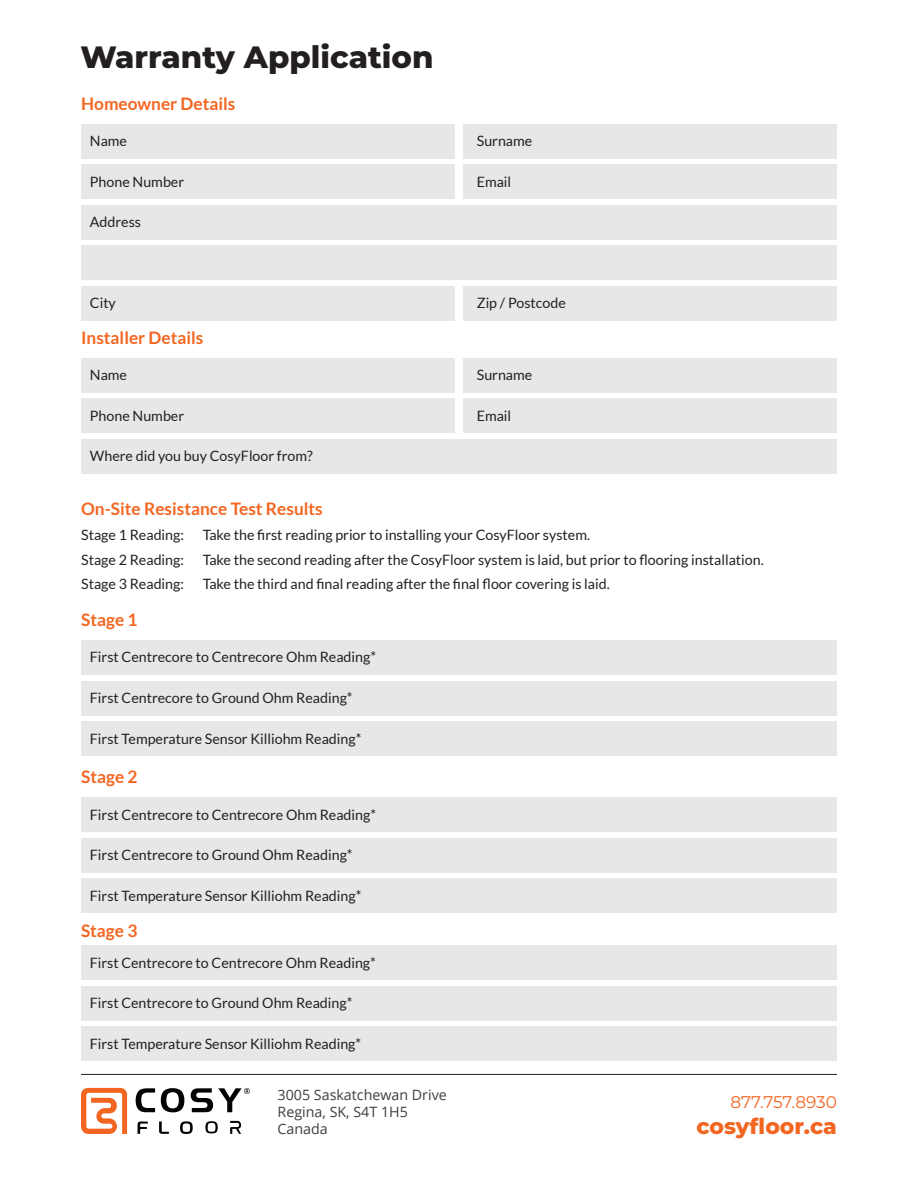
<style>
.page{position:relative;width:918px;height:1188px;background:#fff}
.page>*{position:absolute;margin:0;border:0;box-sizing:border-box;transform-origin:0 0}
.t1{font:800 30.75px "Montserrat";color:#231f20}
.t2{font:800 21.9px "Montserrat";color:#f36621}
.t3{font:700 17.25px "Lato";color:#f36621}
.t4{font:16.95px "Montserrat";color:#f36621}
.t5{font:14.25px "Lato";color:#231f20}
.t6{font:14.25px/17.1px "Open Sans";color:#3e3e3f}
</style>
<div class="page">
<hr style="left:81px;top:1074px;width:756px;height:1px;background:#231f20">
<svg style="left:81px;top:1088px;width:46px;height:46px"></svg>
<svg style="left:138px;top:1121px;width:10px;height:13px"></svg>
<svg style="left:159px;top:1121px;width:10px;height:13px"></svg>
<svg style="left:180px;top:1121px;width:13px;height:13px"></svg>
<svg style="left:205px;top:1121px;width:13px;height:12px"></svg>
<svg style="left:230px;top:1121px;width:12px;height:13px"></svg>
<svg style="left:136px;top:1088px;width:19px;height:24px"></svg>
<svg style="left:161px;top:1088px;width:23px;height:24px"></svg>
<svg style="left:191px;top:1088px;width:59px;height:24px"></svg>
<div style="left:81px;top:124px;width:374px;height:34px;background:#e6e7e9"></div>
<div style="left:81px;top:358px;width:374px;height:34px;background:#e6e7e9"></div>
<div style="left:81px;top:165px;width:374px;height:34px;background:#e6e7e9"></div>
<div style="left:81px;top:399px;width:374px;height:34px;background:#e6e7e9"></div>
<div style="left:81px;top:439px;width:756px;height:34px;background:#e6e7e9"></div>
<div style="left:81px;top:205px;width:756px;height:34px;background:#e6e7e9"></div>
<div style="left:81px;top:246px;width:756px;height:34px;background:#e6e7e9"></div>
<div style="left:81px;top:286px;width:374px;height:34px;background:#e6e7e9"></div>
<div style="left:463px;top:124px;width:374px;height:34px;background:#e6e7e9"></div>
<div style="left:463px;top:358px;width:374px;height:34px;background:#e6e7e9"></div>
<div style="left:463px;top:165px;width:374px;height:34px;background:#e6e7e9"></div>
<div style="left:463px;top:399px;width:374px;height:34px;background:#e6e7e9"></div>
<div style="left:463px;top:286px;width:374px;height:34px;background:#e6e7e9"></div>
<div style="left:81px;top:640px;width:756px;height:34px;background:#e6e7e9"></div>
<div style="left:81px;top:681px;width:756px;height:34px;background:#e6e7e9"></div>
<div style="left:81px;top:722px;width:756px;height:34px;background:#e6e7e9"></div>
<div style="left:81px;top:798px;width:756px;height:34px;background:#e6e7e9"></div>
<div style="left:81px;top:838px;width:756px;height:34px;background:#e6e7e9"></div>
<div style="left:81px;top:879px;width:756px;height:34px;background:#e6e7e9"></div>
<div style="left:81px;top:946px;width:756px;height:34px;background:#e6e7e9"></div>
<div style="left:81px;top:986px;width:756px;height:34px;background:#e6e7e9"></div>
<div style="left:81px;top:1027px;width:756px;height:34px;background:#e6e7e9"></div>
<h1 class="t1" style="left:80px;top:35px;width:355px">Warranty Application</h1>
<p class="t3" style="left:81px;top:94px;width:156px">Homeowner Details</p>
<p class="t5" style="left:90px;top:133px;width:39px">Name</p>
<p class="t5" style="left:90px;top:174px;width:96px">Phone Number</p>
<p class="t5" style="left:90px;top:214px;width:53px">Address</p>
<p class="t5" style="left:90px;top:295px;width:28px">City</p>
<p class="t3" style="left:81px;top:328px;width:124px">Installer Details</p>
<p class="t5" style="left:90px;top:367px;width:39px">Name</p>
<p class="t5" style="left:90px;top:408px;width:96px">Phone Number</p>
<p class="t5" style="left:90px;top:448px;width:224px">Where did you buy CosyFloor from?</p>
<p class="t5" style="left:477px;top:133px;width:57px">Surname</p>
<p class="t5" style="left:477px;top:174px;width:36px">Email</p>
<p class="t5" style="left:477px;top:295px;width:91px">Zip / Postcode</p>
<p class="t5" style="left:477px;top:367px;width:57px">Surname</p>
<p class="t5" style="left:477px;top:408px;width:36px">Email</p>
<p class="t3" style="left:81px;top:499px;width:243px">On-Site Resistance Test Results</p>
<p class="t5" style="left:81px;top:527px;width:104px">Stage 1 Reading:</p>
<p class="t5" style="left:203px;top:527px;width:389px">Take the first reading prior to installing your CosyFloor system.</p>
<p class="t5" style="left:81px;top:551px;width:104px">Stage 2 Reading:</p>
<p class="t5" style="left:203px;top:551px;width:563px">Take the second reading after the CosyFloor system is laid, but prior to flooring installation.</p>
<p class="t5" style="left:81px;top:576px;width:104px">Stage 3 Reading:</p>
<p class="t5" style="left:203px;top:576px;width:409px">Take the third and final reading after the final floor covering is laid.</p>
<p class="t3" style="left:81px;top:610px;width:58px">Stage 1</p>
<p class="t5" style="left:90px;top:649px;width:288px">First Centrecore to Centrecore Ohm Reading*</p>
<p class="t5" style="left:90px;top:690px;width:264px">First Centrecore to Ground Ohm Reading*</p>
<p class="t5" style="left:90px;top:730px;width:273px">First Temperature Sensor Killiohm Reading*</p>
<p class="t3" style="left:81px;top:767px;width:58px">Stage 2</p>
<p class="t5" style="left:90px;top:807px;width:288px">First Centrecore to Centrecore Ohm Reading*</p>
<p class="t5" style="left:90px;top:847px;width:264px">First Centrecore to Ground Ohm Reading*</p>
<p class="t5" style="left:90px;top:888px;width:273px">First Temperature Sensor Killiohm Reading*</p>
<p class="t3" style="left:81px;top:921px;width:58px">Stage 3</p>
<p class="t5" style="left:90px;top:955px;width:288px">First Centrecore to Centrecore Ohm Reading*</p>
<p class="t5" style="left:90px;top:995px;width:264px">First Centrecore to Ground Ohm Reading*</p>
<p class="t5" style="left:90px;top:1036px;width:273px">First Temperature Sensor Killiohm Reading*</p>
<p class="t6" style="left:278px;top:1086px;width:171px">3005 Saskatchewan Drive<br>Regina, SK, S4T 1H5<br>Canada</p>
<p class="t4" style="left:730px;top:1090px;width:108px">877.757.8930</p>
<h2 class="t2" style="left:696px;top:1110px;width:142px">cosyfloor.ca</h2>
</div>
